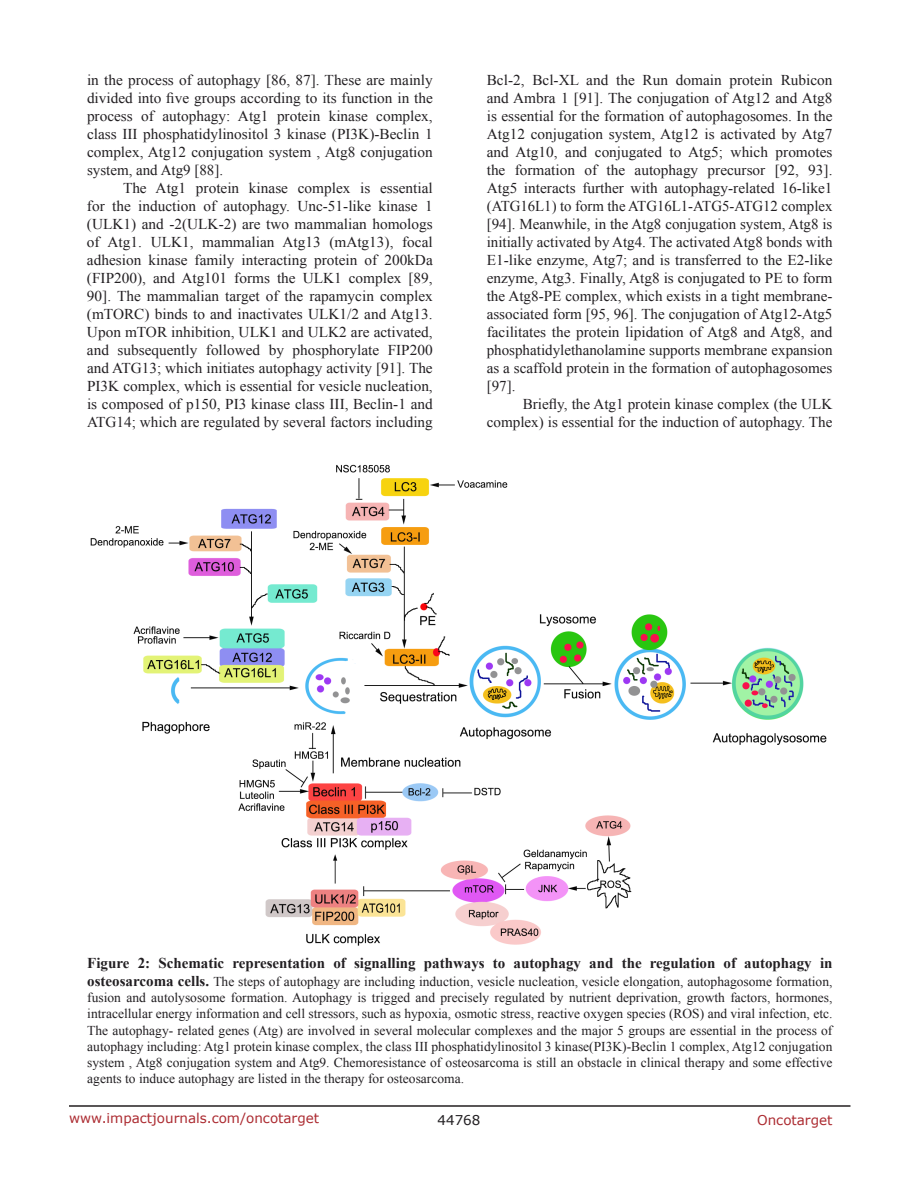
<style>
.page{position:relative;width:918px;height:1188px;background:#fff}
.page>*{position:absolute;margin:0;border:0;box-sizing:border-box;transform-origin:0 0}
.t1{font:15px/18px "Times New Roman";color:#221f22;text-align:justify}
.t2{font:700 15px "Times New Roman";color:#221f22}
.t3{font:13.5px/16.2px "Times New Roman";color:#221f22;text-align:justify}
.t4{font:13.5px "Verdana";color:#ac2b31}
.t5{font:13.5px "Verdana";color:#221f22}
.s1{font-weight:700;font-size:15px}
</style>
<div class="page">
<hr style="left:69px;top:1105px;width:781px;height:2px;background:#231f20">
<img style="left:90px;top:464px;width:737px;height:482px">
<p class="t1" style="left:87px;top:71px;width:347px">in the process of autophagy [86, 87]. These are mainly divided into five groups according to its function in the process of autophagy: Atg1 protein kinase complex, class III phosphatidylinositol 3 kinase (PI3K)-Beclin 1 complex, Atg12 conjugation system , Atg8 conjugation system, and Atg9 [88].</p>
<p class="t1" style="left:87px;top:179px;width:347px;text-indent:36px">The Atg1 protein kinase complex is essential for the induction of autophagy. Unc-51-like kinase 1 (ULK1) and -2(ULK-2) are two mammalian homologs of Atg1. ULK1, mammalian Atg13 (mAtg13), focal adhesion kinase family interacting protein of 200kDa (FIP200), and Atg101 forms the ULK1 complex [89, 90]. The mammalian target of the rapamycin complex (mTORC) binds to and inactivates ULK1/2 and Atg13.<br>Upon mTOR inhibition, ULK1 and ULK2 are activated, and subsequently followed by phosphorylate FIP200 and ATG13; which initiates autophagy activity [91]. The PI3K complex, which is essential for vesicle nucleation, is composed of p150, PI3 kinase class III, Beclin-1 and ATG14; which are regulated by several factors including</p>
<p class="t1" style="left:487px;top:71px;width:347px">Bcl-2, Bcl-XL and the Run domain protein Rubicon and Ambra 1 [91]. The conjugation of Atg12 and Atg8 is essential for the formation of autophagosomes. In the Atg12 conjugation system, Atg12 is activated by Atg7 and Atg10, and conjugated to Atg5; which promotes the formation of the autophagy precursor [92, 93].<br>Atg5 interacts further with autophagy-related 16-like1 (ATG16L1) to form the ATG16L1-ATG5-ATG12 complex [94]. Meanwhile, in the Atg8 conjugation system, Atg8 is initially activated by Atg4. The activated Atg8 bonds with E1-like enzyme, Atg7; and is transferred to the E2-like enzyme, Atg3. Finally, Atg8 is conjugated to PE to form the Atg8-PE complex, which exists in a tight membrane&shy;associated form [95, 96]. The conjugation of Atg12-Atg5 facilitates the protein lipidation of Atg8 and Atg8, and phosphatidylethanolamine supports membrane expansion as a scaffold protein in the formation of autophagosomes [97].</p>
<p class="t1" style="left:487px;top:395px;width:347px;text-align:right">Briefly, the Atg1 protein kinase complex (the ULK complex) is essential for the induction of autophagy. The</p>
<p class="t2" style="left:87px;top:953px;width:747px">Figure 2: Schematic representation of signalling pathways to autophagy and the regulation of autophagy in</p>
<p class="t3" style="left:87px;top:973px;width:747px"><span class="s1">osteosarcoma cells.</span> The steps of autophagy are including induction, vesicle nucleation, vesicle elongation, autophagosome formation, fusion and autolysosome formation. Autophagy is trigged and precisely regulated by nutrient deprivation, growth factors, hormones, intracellular energy information and cell stressors, such as hypoxia, osmotic stress, reactive oxygen species (ROS) and viral infection, etc.<br>The autophagy- related genes (Atg) are involved in several molecular complexes and the major 5 groups are essential in the process of autophagy including: Atg1 protein kinase complex, the class III phosphatidylinositol 3 kinase(PI3K)-Beclin 1 complex, Atg12 conjugation system , Atg8 conjugation system and Atg9. Chemoresistance of osteosarcoma is still an obstacle in clinical therapy and some effective agents to induce autophagy are listed in the therapy for osteosarcoma.</p>
<p class="t4" style="left:69px;top:1109px;width:252px">www.impactjournals.com/oncotarget</p>
<p class="t5" style="left:438px;top:1111px;width:44px">44768</p>
<p class="t4" style="left:757px;top:1111px;width:77px">Oncotarget</p>
</div>
